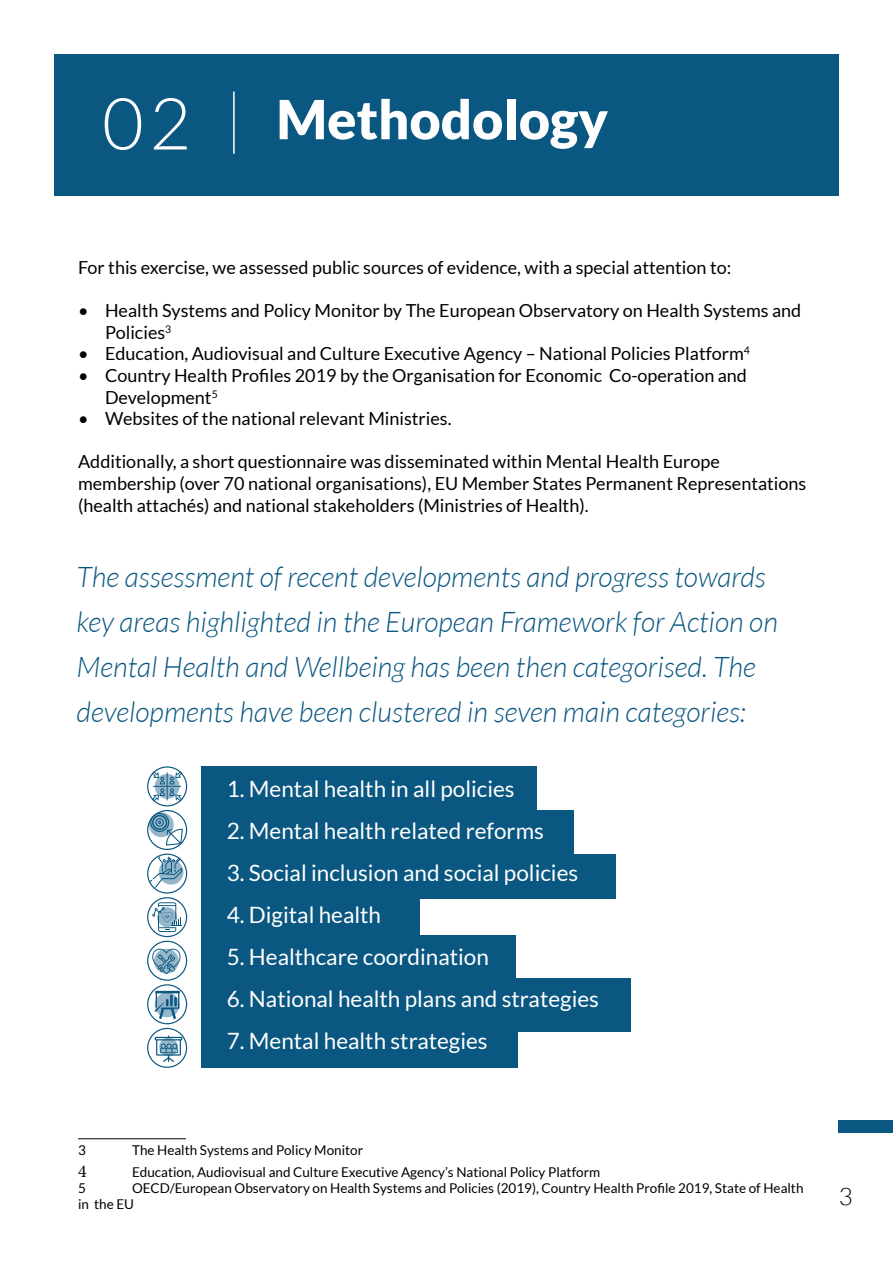
<style>
.page{position:relative;width:893px;height:1263px;background:#fff}
.page>*{position:absolute;margin:0;border:0;box-sizing:border-box;transform-origin:0 0}
.t1{font:900 54px "Lato";color:#fff}
.t2{font:italic 300 28.5px/45px "Lato";color:#0a5781}
.t3{font:300 24px "Lato";color:#000}
.t4{font:22.5px "Lato";color:#fff}
.t5{font:18px/21.6px "Lato";color:#000}
.t6{font:18px "Minion Pro";color:#000}
.t7{font:13.5px/16.2px "Lato";color:#000}
.s1{font-weight:300;font-size:72px}
</style>
<div class="page">
<hr style="left:78px;top:1138px;width:108px;height:1px;background:#000">
<div style="left:54px;top:54px;width:785px;height:142px;background:#0a5781"></div>
<hr style="left:233px;top:92px;width:2px;height:62px;background:#fff">
<div style="left:839px;top:1120px;width:54px;height:13px;background:#0a5781"></div>
<div style="left:201px;top:894px;width:219px;height:44px;background:#0a5781"></div>
<div style="left:201px;top:854px;width:415px;height:45px;background:#0a5781"></div>
<div style="left:201px;top:810px;width:372px;height:46px;background:#0a5781"></div>
<div style="left:201px;top:766px;width:336px;height:44px;background:#0a5781"></div>
<div style="left:201px;top:936px;width:315px;height:44px;background:#0a5781"></div>
<div style="left:201px;top:978px;width:430px;height:53px;background:#0a5781"></div>
<div style="left:201px;top:1024px;width:317px;height:44px;background:#0a5781"></div>
<svg style="left:152px;top:771px;width:30px;height:30px"></svg>
<div style="left:147px;top:810px;width:40px;height:40px;border:1px solid #0a5781;border-radius:50%"></div>
<div style="left:147px;top:1028px;width:40px;height:40px;border:1px solid #0a5781;border-radius:50%"></div>
<div style="left:147px;top:853px;width:40px;height:40px;border:1px solid #0a5781;border-radius:50%"></div>
<div style="left:147px;top:897px;width:40px;height:40px;border:1px solid #0a5781;border-radius:50%"></div>
<div style="left:147px;top:941px;width:40px;height:40px;border:1px solid #0a5781;border-radius:50%"></div>
<div style="left:147px;top:984px;width:40px;height:40px;border:1px solid #0a5781;border-radius:50%"></div>
<div style="left:147px;top:766px;width:40px;height:40px;border:1px solid #0a5781;border-radius:50%"></div>
<svg style="left:155px;top:774px;width:25px;height:25px"></svg>
<svg style="left:150px;top:856px;width:32px;height:32px"></svg>
<svg style="left:159px;top:860px;width:24px;height:25px"></svg>
<svg style="left:150px;top:813px;width:33px;height:33px"></svg>
<svg style="left:149px;top:812px;width:25px;height:25px"></svg>
<svg style="left:155px;top:991px;width:25px;height:28px"></svg>
<svg style="left:155px;top:992px;width:25px;height:25px"></svg>
<svg style="left:152px;top:902px;width:30px;height:30px"></svg>
<svg style="left:152px;top:949px;width:28px;height:25px"></svg>
<svg style="left:154px;top:949px;width:25px;height:24px"></svg>
<svg style="left:155px;top:1035px;width:27px;height:27px"></svg>
<h1 class="t1" style="left:102px;top:88px;width:508px"><span class="s1">02</span> Methodology</h1>
<p class="t5" style="left:78px;top:256px;width:655px">For this exercise, we assessed public sources of evidence, with a special attention to:</p>
<p class="t5" style="left:105px;top:300px;width:698px;text-indent:-27px">• Health Systems and Policy Monitor by The European Observatory on Health Systems and<br>Policies<sup>3</sup></p>
<p class="t5" style="left:78px;top:343px;width:673px">• Education, Audiovisual and Culture Executive Agency – National Policies Platform<sup>4</sup></p>
<p class="t5" style="left:105px;top:364px;width:643px;text-indent:-27px">• Country Health Profiles 2019 by the Organisation for Economic Co-operation and<br>Development<sup>5</sup></p>
<p class="t5" style="left:78px;top:408px;width:375px">• Websites of the national relevant Ministries.</p>
<p class="t5" style="left:78px;top:451px;width:730px">Additionally, a short questionnaire was disseminated within Mental Health Europe membership (over 70 national organisations), EU Member States Permanent Representations (health attachés) and national stakeholders (Ministries of Health).</p>
<p class="t2" style="left:77px;top:555px;width:703px">The assessment of recent developments and progress towards key areas highlighted in the European Framework for Action on Mental Health and Wellbeing has been then categorised. The developments have been clustered in seven main categories:</p>
<p class="t4" style="left:227px;top:776px;width:289px">1. Mental health in all policies</p>
<p class="t4" style="left:227px;top:819px;width:319px">2. Mental health related reforms</p>
<p class="t4" style="left:227px;top:861px;width:353px">3. Social inclusion and social policies</p>
<p class="t4" style="left:227px;top:903px;width:156px">4. Digital health</p>
<p class="t4" style="left:227px;top:945px;width:264px">5. Healthcare coordination</p>
<p class="t4" style="left:227px;top:987px;width:374px">6. National health plans and strategies</p>
<p class="t4" style="left:227px;top:1029px;width:262px">7. Mental health strategies</p>
<p class="t7" style="left:78px;top:1142px;width:9px">3</p>
<p class="t7" style="left:132px;top:1142px;width:233px">The Health Systems and Policy Monitor</p>
<p class="t6" style="left:78px;top:1159px;width:10px">4</p>
<p class="t7" style="left:132px;top:1163px;width:470px">Education, Audiovisual and Culture Executive Agency’s National Policy Platform</p>
<p class="t7" style="left:78px;top:1180px;width:9px">5</p>
<p class="t7" style="left:78px;top:1180px;width:727px;text-indent:54px">OECD/European Observatory on Health Systems and Policies (2019), Country Health Profile 2019, State of Health in the EU</p>
<h3 class="t3" style="left:839px;top:1183px;width:15px">3</h3>
</div>
